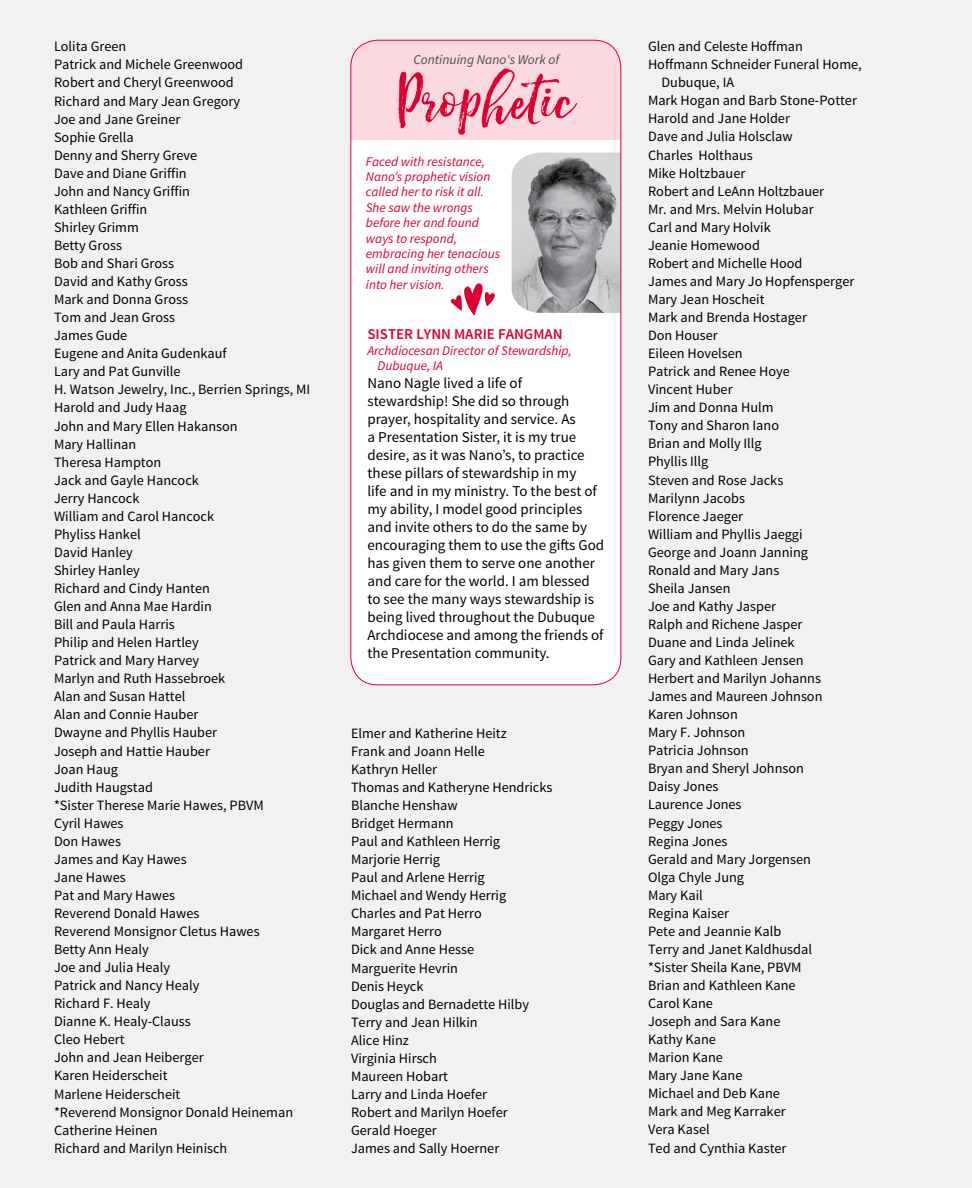
<style>
.page{position:relative;width:972px;height:1188px;background:#f1f1f2}
.page>*{position:absolute;margin:0;border:0;box-sizing:border-box;transform-origin:0 0}
.t1{font:84px "Hello Sunshine";color:#dd0031}
.t2{font:15px/18px "Source Sans Pro";color:#000}
.t3{font:600 15px "Source Sans Pro";color:#dd0031}
.t4{font:14.25px/18px "Source Sans Pro";color:#000}
.t5{font:italic 13.5px "Source Sans Pro";color:#4d4d4f}
.t6{font:italic 13.35px/15.3px "Source Sans Pro";color:#dd0031}
</style>
<div class="page">
<div style="left:351px;top:40px;width:270px;height:645px;background:#fff;border-radius:27px"></div>
<div style="left:351px;top:40px;width:270px;height:100px;background:#fad9e0"></div>
<img style="left:512px;top:153px;width:107px;height:160px">
<svg style="left:451px;top:283px;width:44px;height:32px"></svg>
<p class="t4" style="left:54px;top:38px;width:258px">Lolita Green<br>Patrick and Michele Greenwood<br>Robert and Cheryl Greenwood<br>Richard and Mary Jean Gregory<br>Joe and Jane Greiner<br>Sophie Grella<br>Denny and Sherry Greve<br>Dave and Diane Griffin<br>John and Nancy Griffin<br>Kathleen Griffin<br>Shirley Grimm<br>Betty Gross<br>Bob and Shari Gross<br>David and Kathy Gross<br>Mark and Donna Gross<br>Tom and Jean Gross<br>James Gude<br>Eugene and Anita Gudenkauf<br>Lary and Pat Gunville<br>H. Watson Jewelry, Inc., Berrien Springs, MI<br>Harold and Judy Haag<br>John and Mary Ellen Hakanson<br>Mary Hallinan<br>Theresa Hampton<br>Jack and Gayle Hancock<br>Jerry Hancock<br>William and Carol Hancock<br>Phyliss Hankel<br>David Hanley<br>Shirley Hanley<br>Richard and Cindy Hanten<br>Glen and Anna Mae Hardin<br>Bill and Paula Harris<br>Philip and Helen Hartley<br>Patrick and Mary Harvey<br>Marlyn and Ruth Hassebroek<br>Alan and Susan Hattel<br>Alan and Connie Hauber<br>Dwayne and Phyllis Hauber<br>Joseph and Hattie Hauber<br>Joan Haug<br>Judith Haugstad<br>*Sister Therese Marie Hawes, PBVM<br>Cyril Hawes<br>Don Hawes<br>James and Kay Hawes<br>Jane Hawes<br>Pat and Mary Hawes<br>Reverend Donald Hawes<br>Reverend Monsignor Cletus Hawes<br>Betty Ann Healy<br>Joe and Julia Healy<br>Patrick and Nancy Healy<br>Richard F. Healy<br>Dianne K. Healy-Clauss<br>Cleo Hebert<br>John and Jean Heiberger<br>Karen Heiderscheit<br>Marlene Heiderscheit<br>*Reverend Monsignor Donald Heineman<br>Catherine Heinen<br>Richard and Marilyn Heinisch</p>
<p class="t5" style="left:413px;top:51px;width:147px">Continuing Nano's Work of</p>
<h1 class="t1" style="left:398px;top:51px;width:178px">Prophetic</h1>
<p class="t6" style="left:366px;top:154px;width:136px">Faced with resistance,<br>Nano’s prophetic vision called her to risk it all.<br>She saw the wrongs before her and found ways to respond, embracing her tenacious will and inviting others into her vision.</p>
<p class="t3" style="left:367px;top:325px;width:30px">SISTER</p>
<p class="t3" style="left:416px;top:325px;width:58px">LYNN MARIE</p>
<p class="t3" style="left:498px;top:325px;width:56px">FANGMAN</p>
<p class="t6" style="left:378px;top:342px;width:196px;text-indent:-10px">Archdiocesan Director of Stewardship,<br>Dubuque, IA</p>
<p class="t2" style="left:367px;top:374px;width:238px">Nano Nagle lived a life of stewardship! She did so through prayer, hospitality and service. As<br>a Presentation Sister, it is my true desire, as it was Nano’s, to practice these pillars of stewardship in my<br>life and in my ministry. To the best of my ability, I model good principles and invite others to do the same by encouraging them to use the gifts God has given them to serve one another and care for the world. I am blessed to see the many ways stewardship is being lived throughout the Dubuque Archdiocese and among the friends of the Presentation community.</p>
<p class="t4" style="left:351px;top:724px;width:203px">Elmer and Katherine Heitz<br>Frank and Joann Helle<br>Kathryn Heller<br>Thomas and Katheryne Hendricks<br>Blanche Henshaw<br>Bridget Hermann<br>Paul and Kathleen Herrig<br>Marjorie Herrig<br>Paul and Arlene Herrig<br>Michael and Wendy Herrig<br>Charles and Pat Herro<br>Margaret Herro<br>Dick and Anne Hesse<br>Marguerite Hevrin<br>Denis Heyck<br>Douglas and Bernadette Hilby<br>Terry and Jean Hilkin<br>Alice Hinz<br>Virginia Hirsch<br>Maureen Hobart<br>Larry and Linda Hoefer<br>Robert and Marilyn Hoefer<br>Gerald Hoeger<br>James and Sally Hoerner</p>
<p class="t4" style="left:648px;top:38px;width:156px">Glen and Celeste Hoffman</p>
<p class="t4" style="left:648px;top:56px;width:215px">Hoffmann Schneider Funeral Home,</p>
<p class="t4" style="left:661px;top:74px;width:74px">Dubuque, IA</p>
<p class="t4" style="left:648px;top:92px;width:211px">Mark Hogan and Barb Stone-Potter</p>
<p class="t4" style="left:648px;top:110px;width:144px">Harold and Jane Holder</p>
<p class="t4" style="left:648px;top:128px;width:146px">Dave and Julia Holsclaw</p>
<p class="t4" style="left:648px;top:146px;width:106px">Charles Holthaus</p>
<p class="t4" style="left:648px;top:164px;width:99px">Mike Holtzbauer</p>
<p class="t4" style="left:648px;top:182px;width:178px">Robert and LeAnn Holtzbauer</p>
<p class="t4" style="left:648px;top:200px;width:167px">Mr. and Mrs. Melvin Holubar</p>
<p class="t4" style="left:648px;top:218px;width:124px">Carl and Mary Holvik</p>
<p class="t4" style="left:648px;top:236px;width:113px">Jeanie Homewood</p>
<p class="t4" style="left:648px;top:254px;width:156px">Robert and Michelle Hood</p>
<p class="t4" style="left:648px;top:272px;width:208px">James and Mary Jo Hopfensperger</p>
<p class="t4" style="left:648px;top:290px;width:118px">Mary Jean Hoscheit</p>
<p class="t4" style="left:648px;top:309px;width:160px">Mark and Brenda Hostager</p>
<p class="t4" style="left:648px;top:327px;width:71px">Don Houser</p>
<p class="t4" style="left:648px;top:345px;width:96px">Eileen Hovelsen</p>
<p class="t4" style="left:648px;top:363px;width:143px">Patrick and Renee Hoye</p>
<p class="t4" style="left:648px;top:381px;width:86px">Vincent Huber</p>
<p class="t4" style="left:648px;top:399px;width:127px">Jim and Donna Hulm</p>
<p class="t4" style="left:648px;top:417px;width:133px">Tony and Sharon Iano</p>
<p class="t4" style="left:648px;top:435px;width:115px">Brian and Molly Illg</p>
<p class="t4" style="left:648px;top:453px;width:62px">Phyllis Illg</p>
<p class="t4" style="left:648px;top:471px;width:137px">Steven and Rose Jacks</p>
<p class="t4" style="left:648px;top:489px;width:99px">Marilynn Jacobs</p>
<p class="t4" style="left:648px;top:507px;width:97px">Florence Jaeger</p>
<p class="t4" style="left:648px;top:525px;width:156px">William and Phyllis Jaeggi</p>
<p class="t4" style="left:648px;top:543px;width:162px">George and Joann Janning</p>
<p class="t4" style="left:648px;top:561px;width:133px">Ronald and Mary Jans</p>
<p class="t4" style="left:648px;top:579px;width:84px">Sheila Jansen</p>
<p class="t4" style="left:648px;top:597px;width:130px">Joe and Kathy Jasper</p>
<p class="t4" style="left:648px;top:615px;width:156px">Ralph and Richene Jasper</p>
<p class="t4" style="left:648px;top:634px;width:148px">Duane and Linda Jelinek</p>
<p class="t4" style="left:648px;top:652px;width:157px">Gary and Kathleen Jensen</p>
<p class="t4" style="left:648px;top:670px;width:175px">Herbert and Marilyn Johanns</p>
<p class="t4" style="left:648px;top:688px;width:176px">James and Maureen Johnson</p>
<p class="t4" style="left:648px;top:706px;width:91px">Karen Johnson</p>
<p class="t4" style="left:648px;top:724px;width:99px">Mary F. Johnson</p>
<p class="t4" style="left:648px;top:742px;width:102px">Patricia Johnson</p>
<p class="t4" style="left:648px;top:760px;width:157px">Bryan and Sheryl Johnson</p>
<p class="t4" style="left:648px;top:778px;width:72px">Daisy Jones</p>
<p class="t4" style="left:648px;top:796px;width:95px">Laurence Jones</p>
<p class="t4" style="left:648px;top:814px;width:76px">Peggy Jones</p>
<p class="t4" style="left:648px;top:832px;width:81px">Regina Jones</p>
<p class="t4" style="left:648px;top:850px;width:164px">Gerald and Mary Jorgensen</p>
<p class="t4" style="left:648px;top:868px;width:98px">Olga Chyle Jung</p>
<p class="t4" style="left:648px;top:886px;width:56px">Mary Kail</p>
<p class="t4" style="left:648px;top:904px;width:83px">Regina Kaiser</p>
<p class="t4" style="left:648px;top:922px;width:135px">Pete and Jeannie Kalb</p>
<p class="t4" style="left:648px;top:940px;width:166px">Terry and Janet Kaldhusdal</p>
<p class="t4" style="left:648px;top:958px;width:155px">*Sister Sheila Kane, PBVM</p>
<p class="t4" style="left:648px;top:977px;width:149px">Brian and Kathleen Kane</p>
<p class="t4" style="left:648px;top:995px;width:67px">Carol Kane</p>
<p class="t4" style="left:648px;top:1013px;width:134px">Joseph and Sara Kane</p>
<p class="t4" style="left:648px;top:1031px;width:70px">Kathy Kane</p>
<p class="t4" style="left:648px;top:1049px;width:76px">Marion Kane</p>
<p class="t4" style="left:648px;top:1067px;width:96px">Mary Jane Kane</p>
<p class="t4" style="left:648px;top:1085px;width:133px">Michael and Deb Kane</p>
<p class="t4" style="left:648px;top:1103px;width:139px">Mark and Meg Karraker</p>
<p class="t4" style="left:648px;top:1121px;width:63px">Vera Kasel</p>
<p class="t4" style="left:648px;top:1139px;width:140px">Ted and Cynthia Kaster</p>
</div>
